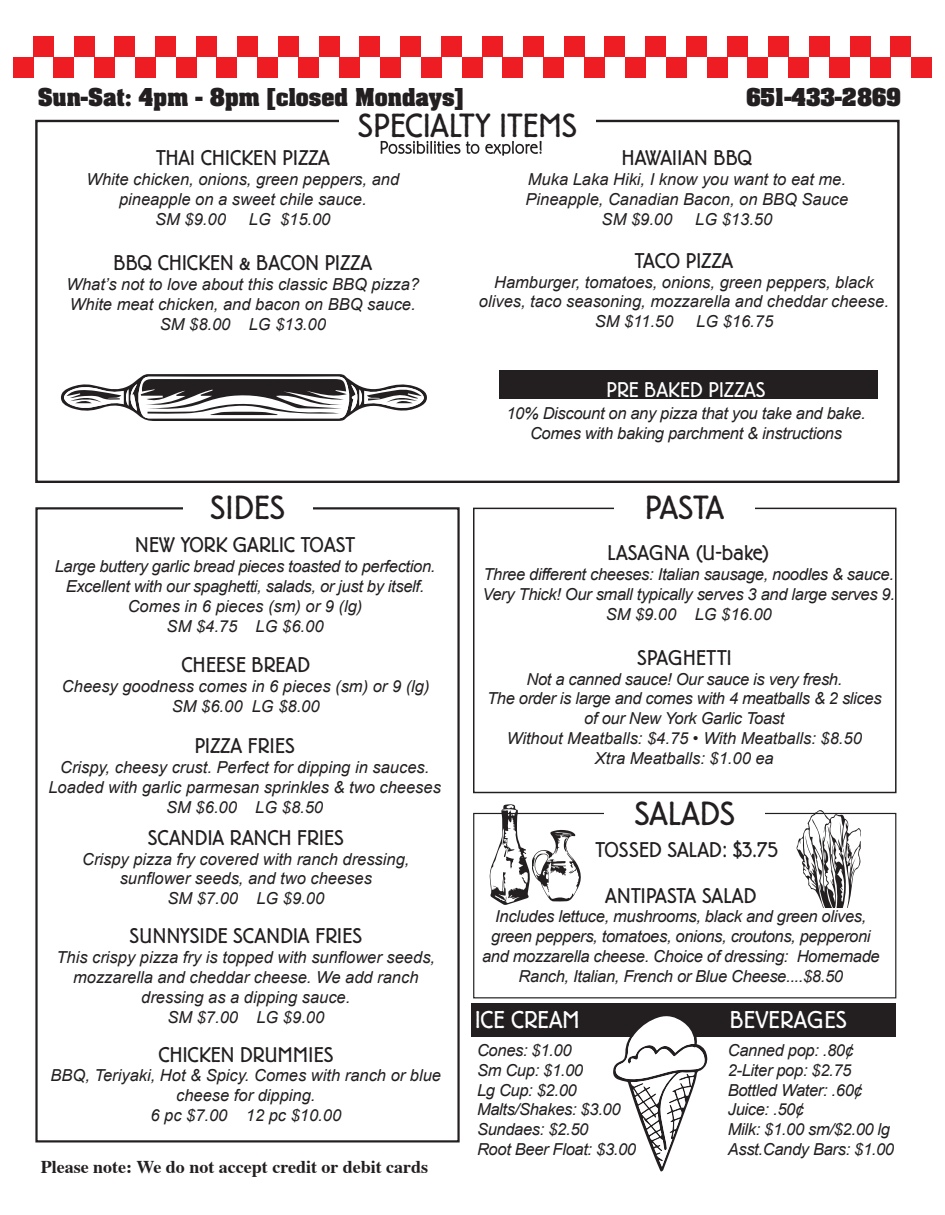
<style>
.page{position:relative;width:945px;height:1215px;background:#fff}
.page>*{position:absolute;margin:0;border:0;box-sizing:border-box;transform-origin:0 0}
.t1{font:300 33px "Berliner Grotesk";color:#231f20}
.t2{font:300 24px "Berliner Grotesk";letter-spacing:.02em;color:#fff}
.t3{font:300 21px "Berliner Grotesk";letter-spacing:.02em;color:#231f20}
.t4{font:300 21px/45.2px "Berliner Grotesk";color:#231f20;text-align:center}
.t5{font:700 21px "Aachen";color:#231f20}
.t6{font:300 21px "Berliner Grotesk";letter-spacing:.02em;color:#fff}
.t7{font:700 18px "Times";color:#231f20}
.t8{font:italic 16.5px/19.8px "Arial";letter-spacing:-.02em;color:#231f20;text-align:center}
.t9{font:italic 16.5px/19.8px "Arial";color:#231f20;text-align:center}
</style>
<div class="page">
<div style="left:471px;top:1003px;width:424px;height:34px;background:#231f20"></div>
<div style="left:35px;top:507px;width:425px;height:636px;border:2px solid #231f20"></div>
<div style="left:499px;top:370px;width:378px;height:29px;background:#231f20"></div>
<div style="left:891px;top:37px;width:20px;height:20px;background:#ee1d23"></div>
<div style="left:850px;top:37px;width:20px;height:20px;background:#ee1d23"></div>
<div style="left:870px;top:57px;width:21px;height:20px;background:#ee1d23"></div>
<div style="left:911px;top:57px;width:21px;height:20px;background:#ee1d23"></div>
<div style="left:809px;top:37px;width:20px;height:20px;background:#ee1d23"></div>
<div style="left:768px;top:37px;width:21px;height:20px;background:#ee1d23"></div>
<div style="left:789px;top:57px;width:20px;height:20px;background:#ee1d23"></div>
<div style="left:829px;top:57px;width:21px;height:20px;background:#ee1d23"></div>
<div style="left:727px;top:37px;width:21px;height:20px;background:#ee1d23"></div>
<div style="left:686px;top:37px;width:21px;height:20px;background:#ee1d23"></div>
<div style="left:707px;top:57px;width:20px;height:20px;background:#ee1d23"></div>
<div style="left:748px;top:57px;width:20px;height:20px;background:#ee1d23"></div>
<div style="left:646px;top:37px;width:20px;height:20px;background:#ee1d23"></div>
<div style="left:605px;top:37px;width:20px;height:20px;background:#ee1d23"></div>
<div style="left:625px;top:57px;width:21px;height:20px;background:#ee1d23"></div>
<div style="left:666px;top:57px;width:20px;height:20px;background:#ee1d23"></div>
<div style="left:564px;top:37px;width:20px;height:20px;background:#ee1d23"></div>
<div style="left:523px;top:37px;width:21px;height:20px;background:#ee1d23"></div>
<div style="left:544px;top:57px;width:20px;height:20px;background:#ee1d23"></div>
<div style="left:584px;top:57px;width:21px;height:20px;background:#ee1d23"></div>
<div style="left:482px;top:37px;width:21px;height:20px;background:#ee1d23"></div>
<div style="left:441px;top:37px;width:21px;height:20px;background:#ee1d23"></div>
<div style="left:462px;top:57px;width:20px;height:20px;background:#ee1d23"></div>
<div style="left:503px;top:57px;width:20px;height:20px;background:#ee1d23"></div>
<div style="left:401px;top:37px;width:20px;height:20px;background:#ee1d23"></div>
<div style="left:360px;top:37px;width:20px;height:20px;background:#ee1d23"></div>
<div style="left:380px;top:57px;width:21px;height:20px;background:#ee1d23"></div>
<div style="left:421px;top:57px;width:20px;height:20px;background:#ee1d23"></div>
<div style="left:319px;top:37px;width:20px;height:20px;background:#ee1d23"></div>
<div style="left:278px;top:37px;width:20px;height:20px;background:#ee1d23"></div>
<div style="left:298px;top:57px;width:21px;height:20px;background:#ee1d23"></div>
<div style="left:339px;top:57px;width:21px;height:20px;background:#ee1d23"></div>
<div style="left:237px;top:37px;width:21px;height:20px;background:#ee1d23"></div>
<div style="left:196px;top:37px;width:21px;height:20px;background:#ee1d23"></div>
<div style="left:217px;top:57px;width:20px;height:20px;background:#ee1d23"></div>
<div style="left:258px;top:57px;width:20px;height:20px;background:#ee1d23"></div>
<div style="left:155px;top:37px;width:21px;height:20px;background:#ee1d23"></div>
<div style="left:115px;top:37px;width:20px;height:20px;background:#ee1d23"></div>
<div style="left:135px;top:57px;width:20px;height:20px;background:#ee1d23"></div>
<div style="left:176px;top:57px;width:20px;height:20px;background:#ee1d23"></div>
<div style="left:74px;top:37px;width:20px;height:20px;background:#ee1d23"></div>
<div style="left:33px;top:37px;width:20px;height:20px;background:#ee1d23"></div>
<div style="left:53px;top:57px;width:21px;height:20px;background:#ee1d23"></div>
<div style="left:94px;top:57px;width:21px;height:20px;background:#ee1d23"></div>
<div style="left:13px;top:57px;width:20px;height:20px;background:#ee1d23"></div>
<div style="left:35px;top:120px;width:865px;height:363px;border:2px solid #231f20"></div>
<div style="left:339px;top:107px;width:257px;height:38px;background:#fff"></div>
<div style="left:183px;top:489px;width:129px;height:38px;background:#fff"></div>
<div style="left:473px;top:508px;width:424px;height:285px;border:1px solid #231f20"></div>
<div style="left:614px;top:489px;width:141px;height:38px;background:#fff"></div>
<div style="left:473px;top:813px;width:423px;height:185px;border:1px solid #231f20"></div>
<div style="left:604px;top:794px;width:161px;height:38px;background:#fff"></div>
<svg style="left:381px;top:141px;width:98px;height:13px"></svg>
<svg style="left:485px;top:141px;width:57px;height:15px"></svg>
<svg style="left:613px;top:1016px;width:95px;height:156px"></svg>
<svg style="left:61px;top:374px;width:366px;height:47px"></svg>
<svg style="left:796px;top:810px;width:65px;height:98px"></svg>
<svg style="left:490px;top:804px;width:91px;height:101px"></svg>
<p class="t5" style="left:38px;top:82px;width:427px">Sun-Sat: 4pm - 8pm [closed Mondays]</p>
<h1 class="t1" style="left:358px;top:107px;width:221px">SPECIALTY ITEMS</h1>
<p class="t5" style="left:747px;top:82px;width:156px">651-433-2869</p>
<p class="t3" style="left:156px;top:146px;width:176px">THAI CHICKEN PIZZA</p>
<p class="t9" style="left:86px;top:170px;width:314px">White chicken, onions, green peppers, and</p>
<p class="t9" style="left:119px;top:189px;width:249px">pineapple on a sweet chile sauce.</p>
<p class="t9" style="left:155px;top:209px;width:72px">SM $9.00</p>
<p class="t9" style="left:249px;top:209px;width:83px">LG $15.00</p>
<p class="t3" style="left:113px;top:251px;width:260px">BBQ CHICKEN &amp; BACON PIZZA</p>
<p class="t9" style="left:66px;top:275px;width:354px">What’s not to love about this classic BBQ pizza?<br>White meat chicken, and bacon on BBQ sauce.<br>SM $8.00 LG $13.00</p>
<h1 class="t1" style="left:210px;top:489px;width:76px">SIDES</h1>
<p class="t4" style="left:135px;top:523px;width:222px">NEW YORK GARLIC TOAST</p>
<p class="t8" style="left:55px;top:557px;width:382px">Large buttery garlic bread pieces toasted to perfection.<br>Excellent with our spaghetti, salads, or just by itself.<br>Comes in 6 pieces (sm) or 9 (lg)<br>SM $4.75 LG $6.00</p>
<p class="t3" style="left:182px;top:653px;width:130px">CHEESE BREAD</p>
<p class="t9" style="left:62px;top:676px;width:369px">Cheesy goodness comes in 6 pieces (sm) or 9 (lg)<br>SM $6.00 LG $8.00</p>
<p class="t3" style="left:195px;top:734px;width:101px">PIZZA FRIES</p>
<p class="t9" style="left:48px;top:758px;width:394px">Crispy, cheesy crust. Perfect for dipping in sauces.<br>Loaded with garlic parmesan sprinkles &amp; two cheeses<br>SM $6.00 LG $8.50</p>
<p class="t3" style="left:148px;top:826px;width:198px">SCANDIA RANCH FRIES</p>
<p class="t9" style="left:82px;top:849px;width:329px">Crispy pizza fry covered with ranch dressing, sunflower seeds, and two cheeses<br>SM $7.00 LG $9.00</p>
<p class="t3" style="left:129px;top:924px;width:234px">SUNNYSIDE SCANDIA FRIES</p>
<p class="t9" style="left:56px;top:948px;width:380px">This crispy pizza fry is topped with sunflower seeds, mozzarella and cheddar cheese. We add ranch dressing as a dipping sauce.<br>SM $7.00 LG $9.00</p>
<p class="t3" style="left:158px;top:1042px;width:177px">CHICKEN DRUMMIES</p>
<p class="t9" style="left:51px;top:1066px;width:392px">BBQ, Teriyaki, Hot &amp; Spicy. Comes with ranch or blue cheese for dipping.<br>6 pc $7.00 12 pc $10.00</p>
<p class="t7" style="left:41px;top:1149px;width:389px">Please note: We do not accept credit or debit cards</p>
<p class="t4" style="left:622px;top:136px;width:131px">HAWAIIAN BBQ</p>
<p class="t9" style="left:528px;top:170px;width:320px">Muka Laka Hiki, I know you want to eat me.</p>
<p class="t9" style="left:526px;top:190px;width:324px">Pineapple, Canadian Bacon, on BBQ Sauce</p>
<p class="t9" style="left:602px;top:209px;width:72px">SM $9.00</p>
<p class="t9" style="left:695px;top:209px;width:79px">LG $13.50</p>
<p class="t3" style="left:635px;top:249px;width:100px">TACO PIZZA</p>
<p class="t9" style="left:494px;top:272px;width:381px">Hamburger, tomatoes, onions, green peppers, black</p>
<p class="t9" style="left:479px;top:292px;width:411px">olives, taco seasoning, mozzarella and cheddar cheese.</p>
<p class="t9" style="left:595px;top:312px;width:80px">SM $11.50</p>
<p class="t9" style="left:696px;top:312px;width:79px">LG $16.75</p>
<p class="t6" style="left:607px;top:377px;width:160px">PRE BAKED PIZZAS</p>
<p class="t8" style="left:506px;top:404px;width:361px">10% Discount on any pizza that you take and bake.<br>Comes with baking parchment &amp; instructions</p>
<h1 class="t1" style="left:645px;top:489px;width:81px">PASTA</h1>
<p class="t4" style="left:608px;top:531px;width:164px">LASAGNA (U-bake)</p>
<p class="t8" style="left:482px;top:565px;width:414px">Three different cheeses: Italian sausage, noodles &amp; sauce.<br>Very Thick! Our small typically serves 3 and large serves 9.<br>SM $9.00 LG $16.00</p>
<p class="t3" style="left:637px;top:646px;width:96px">SPAGHETTI</p>
<p class="t8" style="left:487px;top:669px;width:396px">Not a canned sauce! Our sauce is very fresh.<br>The order is large and comes with 4 meatballs &amp; 2 slices of our New York Garlic Toast<br>Without Meatballs: $4.75 • With Meatballs: $8.50<br>Xtra Meatballs: $1.00 ea</p>
<h1 class="t1" style="left:634px;top:794px;width:102px">SALADS</h1>
<p class="t4" style="left:595px;top:828px;width:185px">TOSSED SALAD: $3.75<br>ANTIPASTA SALAD</p>
<p class="t8" style="left:482px;top:907px;width:399px">Includes lettuce, mushrooms, black and green olives, green peppers, tomatoes, onions, croutons, pepperoni and mozzarella cheese. Choice of dressing: Homemade Ranch, Italian, French or Blue Cheese....$8.50</p>
<h2 class="t2" style="left:475px;top:1006px;width:106px">ICE CREAM</h2>
<p class="t8" style="left:477px;top:1041px;width:161px;text-align:left">Cones: $1.00<br>Sm Cup: $1.00<br>Lg Cup: $2.00<br>Malts/Shakes: $3.00<br>Sundaes: $2.50<br>Root Beer Float: $3.00</p>
<h2 class="t2" style="left:730px;top:1006px;width:118px">BEVERAGES</h2>
<p class="t8" style="left:728px;top:1041px;width:168px;text-align:left">Canned pop: .80¢<br>2-Liter pop: $2.75<br>Bottled Water: .60¢<br>Juice: .50¢<br>Milk: $1.00 sm/$2.00 lg<br>Asst.Candy Bars: $1.00</p>
</div>
